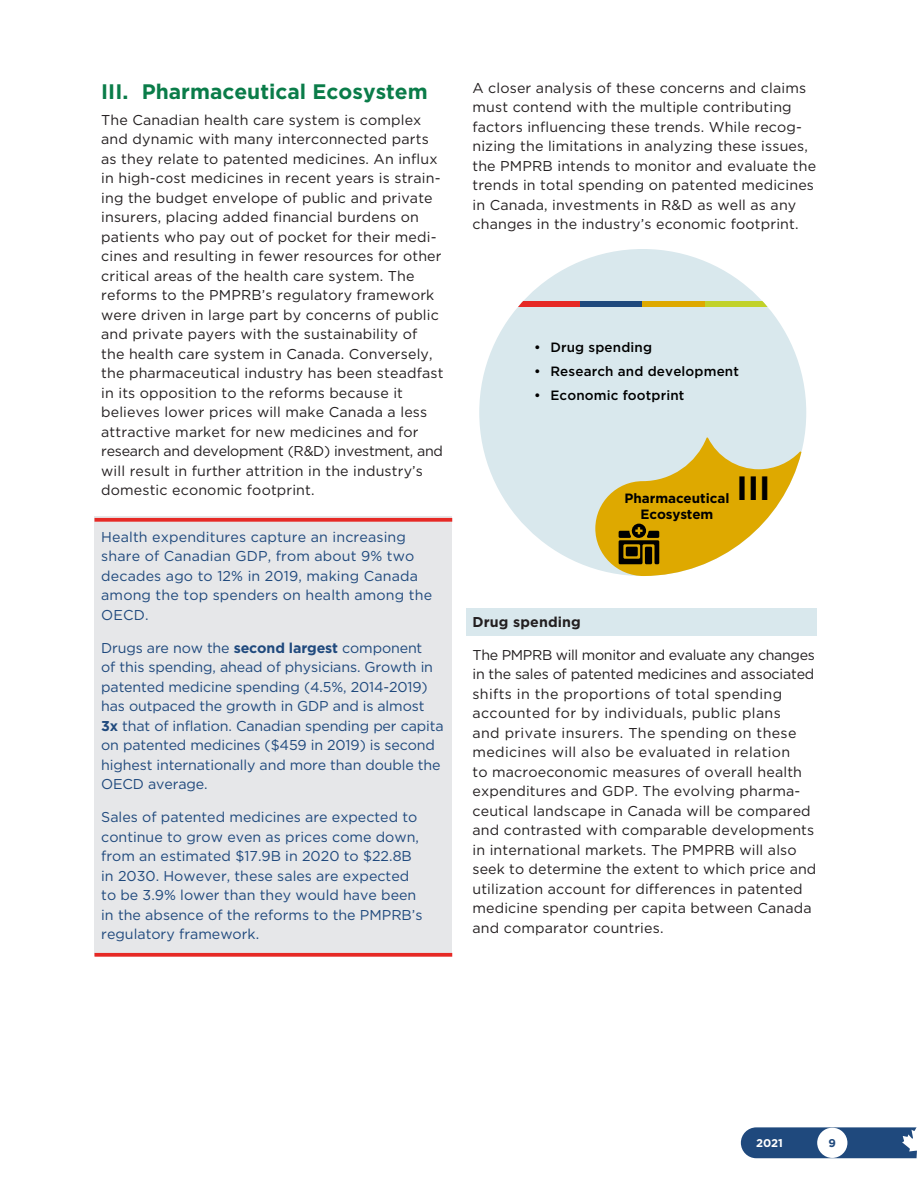
<style>
.page{position:relative;width:918px;height:1188px;background:#fff}
.page>*{position:absolute;margin:0;border:0;box-sizing:border-box;transform-origin:0 0}
.t1{font:700 33.6px "Gotham";color:#000}
.t2{font:700 21px "Gotham HTF";color:#0a7c49}
.Body{font:14.25px/19.5px "Gotham HTF";letter-spacing:.01em;color:#231f20}
.call-out-2{font:14.25px/19.5px "Gotham HTF";color:#1f497d}
.title-highlight{font:700 14.25px "Gotham HTF";letter-spacing:.01em;color:#231f20}
.t3{font:500 13.5px "Gotham HTF";letter-spacing:.01em;color:#000}
.t4{font:700 13.5px/16.2px "Gotham";color:#000;text-align:center}
.t5{font:700 11.25px "Gotham HTF";color:#fff}
.t6{font:700 11.25px "Gotham HTF";color:#1f497d}
.s1{font-weight:700}
</style>
<div class="page">
<svg style="left:741px;top:1127px;width:176px;height:32px"></svg>
<div style="left:94px;top:516px;width:358px;height:120px;background:#e6e7e9"></div>
<svg style="left:94px;top:518px;width:358px;height:4px"></svg>
<div style="left:94px;top:627px;width:358px;height:178px;background:#e6e7e9"></div>
<div style="left:94px;top:797px;width:358px;height:158px;background:#e6e7e9"></div>
<svg style="left:94px;top:953px;width:358px;height:4px"></svg>
<div style="left:466px;top:608px;width:351px;height:28px;background:#d9e8ed"></div>
<div style="left:479px;top:249px;width:327px;height:327px;background:#d9e8ed;border-radius:50%"></div>
<div style="left:518px;top:301px;width:63px;height:6px;background:#e62925"></div>
<div style="left:580px;top:301px;width:63px;height:6px;background:#1f497d"></div>
<div style="left:643px;top:301px;width:62px;height:6px;background:#dea900"></div>
<div style="left:705px;top:301px;width:62px;height:6px;background:#c1d22a"></div>
<svg style="left:595px;top:437px;width:207px;height:139px"></svg>
<h3 class="t2" style="left:101px;top:79px;width:328px">III. Pharmaceutical Ecosystem</h3>
<p class="Body" style="left:101px;top:110px;width:344px">The Canadian health care system is complex and dynamic with many interconnected parts as they relate to patented medicines. An influx in high-cost medicines in recent years is strain&shy;ing the budget envelope of public and private insurers, placing added financial burdens on patients who pay out of pocket for their medi&shy;cines and resulting in fewer resources for other critical areas of the health care system. The reforms to the PMPRB’s regulatory framework were driven in large part by concerns of public and private payers with the sustainability of the health care system in Canada. Conversely, the pharmaceutical industry has been steadfast in its opposition to the reforms because it believes lower prices will make Canada a less attractive market for new medicines and for research and development (R&amp;D) investment, and will result in further attrition in the industry’s domestic economic footprint.</p>
<p class="call-out-2" style="left:101px;top:527px;width:332px">Health expenditures capture an increasing share of Canadian GDP, from about 9% two decades ago to 12% in 2019, making Canada among the top spenders on health among the OECD.</p>
<p class="call-out-2" style="left:101px;top:638px;width:344px">Drugs are now the <span class="s1">second largest</span> component<br>of this spending, ahead of physicians. Growth in patented medicine spending (4.5%, 2014-2019) has outpaced the growth in GDP and is almost <span class="s1">3x</span> that of inflation. Canadian spending per capita on patented medicines ($459 in 2019) is second highest internationally and more than double the OECD average.</p>
<p class="call-out-2" style="left:101px;top:807px;width:323px">Sales of patented medicines are expected to continue to grow even as prices come down, from an estimated $17.9B in 2020 to $22.8B in 2030. However, these sales are expected to be 3.9% lower than they would have been in the absence of the reforms to the PMPRB’s regulatory framework.</p>
<p class="Body" style="left:472px;top:78px;width:345px">A closer analysis of these concerns and claims must contend with the multiple contributing factors influencing these trends. While recog&shy;nizing the limitations in analyzing these issues, the PMPRB intends to monitor and evaluate the trends in total spending on patented medicines in Canada, investments in R&amp;D as well as any changes in the industry’s economic footprint.</p>
<p class="t3" style="left:534px;top:340px;width:119px">• Drug spending</p>
<p class="t3" style="left:534px;top:364px;width:206px">• Research and development</p>
<p class="t3" style="left:534px;top:388px;width:152px">• Economic footprint</p>
<p class="t4" style="left:624px;top:490px;width:107px">Pharmaceutical<br>Ecosystem</p>
<p class="t1" style="left:737px;top:466px;width:35px">III</p>
<p class="title-highlight" style="left:472px;top:614px;width:110px">Drug spending</p>
<p class="Body" style="left:472px;top:645px;width:345px">The PMPRB will monitor and evaluate any changes in the sales of patented medicines and associated shifts in the proportions of total spending accounted for by individuals, public plans<br>and private insurers. The spending on these medicines will also be evaluated in relation<br>to macroeconomic measures of overall health expenditures and GDP. The evolving pharma&shy;ceutical landscape in Canada will be compared and contrasted with comparable developments in international markets. The PMPRB will also seek to determine the extent to which price and utilization account for differences in patented medicine spending per capita between Canada and comparator countries.</p>
<p class="t5" style="left:756px;top:1136px;width:28px">2021</p>
<p class="t6" style="left:829px;top:1137px;width:9px">9</p>
</div>
